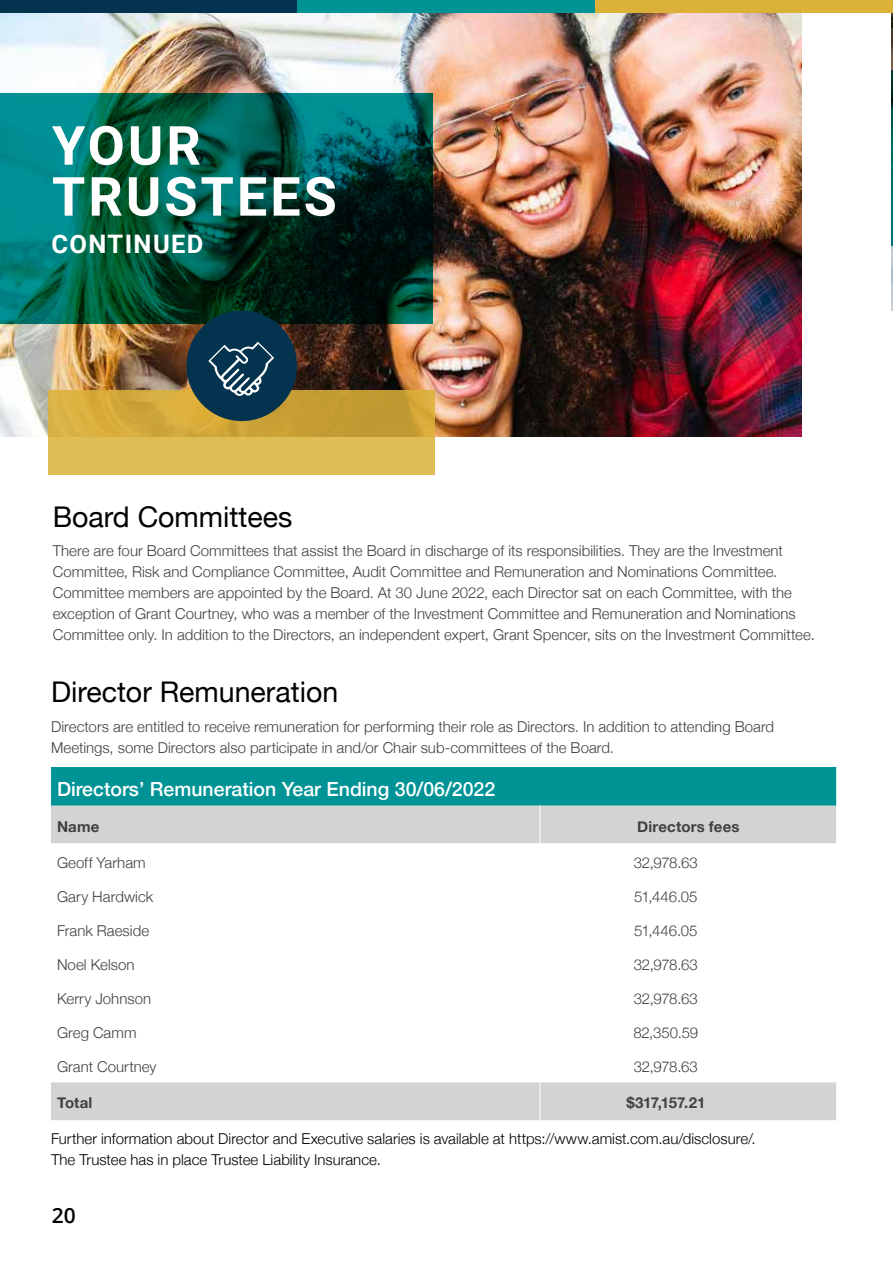
<style>
.page{position:relative;width:893px;height:1263px;background:#fff}
.page>*{position:absolute;margin:0;border:0;box-sizing:border-box;transform-origin:0 0}
.t1{font:700 54px/51px "Roboto";letter-spacing:.055em;color:#fff}
.t2{font:28.5px "Helvetica Neue";color:#000}
.t3{font:700 25.5px "Roboto";letter-spacing:.055em;color:#fff}
.t4{font:600 21px "Open Sans";color:#000}
.t5{font:500 19.5px "Helvetica Neue";color:#fff}
.t6{font:300 15px/21px "Helvetica Neue";color:#414042}
.t7{font:300 15px/21px "Helvetica Neue";color:#000}
.t8{font:700 15px "Helvetica Neue";letter-spacing:.005em;color:#414042}
</style>
<div class="page">
<img style="left:892px;top:13px;width:1px;height:297px">
<div style="left:51px;top:767px;width:786px;height:38px;background:#009396"></div>
<div style="left:51px;top:805px;width:785px;height:315px;background:#d1d3d4"></div>
<svg style="left:51px;top:844px;width:785px;height:237px"></svg>
<hr style="left:836px;top:767px;width:1px;height:38px;background:#fff">
<hr style="left:540px;top:805px;width:1px;height:38px;background:#fff">
<hr style="left:51px;top:843px;width:489px;height:1px;background:#fff">
<hr style="left:540px;top:843px;width:297px;height:1px;background:#fff">
<hr style="left:540px;top:844px;width:1px;height:33px;background:#fff">
<hr style="left:51px;top:877px;width:489px;height:1px;background:#fff">
<hr style="left:540px;top:877px;width:297px;height:1px;background:#fff">
<hr style="left:540px;top:878px;width:1px;height:33px;background:#fff">
<hr style="left:51px;top:911px;width:489px;height:1px;background:#fff">
<hr style="left:540px;top:911px;width:297px;height:1px;background:#fff">
<hr style="left:540px;top:912px;width:1px;height:33px;background:#fff">
<hr style="left:51px;top:945px;width:489px;height:1px;background:#fff">
<hr style="left:540px;top:945px;width:297px;height:1px;background:#fff">
<hr style="left:540px;top:946px;width:1px;height:33px;background:#fff">
<hr style="left:51px;top:979px;width:489px;height:1px;background:#fff">
<hr style="left:540px;top:979px;width:297px;height:1px;background:#fff">
<hr style="left:540px;top:980px;width:1px;height:33px;background:#fff">
<hr style="left:51px;top:1013px;width:489px;height:1px;background:#fff">
<hr style="left:540px;top:1013px;width:297px;height:1px;background:#fff">
<hr style="left:540px;top:1014px;width:1px;height:33px;background:#fff">
<hr style="left:51px;top:1047px;width:489px;height:1px;background:#fff">
<hr style="left:540px;top:1047px;width:297px;height:1px;background:#fff">
<hr style="left:540px;top:1048px;width:1px;height:33px;background:#fff">
<hr style="left:51px;top:1081px;width:489px;height:1px;background:#fff">
<hr style="left:540px;top:1081px;width:297px;height:1px;background:#fff">
<hr style="left:540px;top:1082px;width:1px;height:38px;background:#fff">
<img style="left:0;top:13px;width:802px;height:424px">
<svg style="left:48px;top:390px;width:387px;height:84px;background:#d6af45"></svg>
<svg style="left:0;top:94px;width:433px;height:230px;background:#005146"></svg>
<hr style="left:891px;top:70px;width:2px;height:175px;background:#009396">
<div style="left:186px;top:310px;width:111px;height:111px;background:#03334e;border-radius:50%"></div>
<svg style="left:208px;top:342px;width:66px;height:54px"></svg>
<div style="left:0;top:0;width:298px;height:13px;background:#03334e"></div>
<div style="left:298px;top:0;width:297px;height:13px;background:#009396"></div>
<div style="left:595px;top:0;width:298px;height:13px;background:#dcb138"></div>
<h1 class="t1" style="left:52px;top:118px;width:286px">YOUR<br>TRUSTEES</h1>
<h3 class="t3" style="left:51px;top:226px;width:154px">CONTINUED</h3>
<h2 class="t2" style="left:53px;top:496px;width:241px">Board Committees</h2>
<p class="t6" style="left:53px;top:539px;width:764px">There are four Board Committees that assist the Board in discharge of its responsibilities. They are the Investment Committee, Risk and Compliance Committee, Audit Committee and Remuneration and Nominations Committee.<br>Committee members are appointed by the Board. At 30 June 2022, each Director sat on each Committee, with the exception of Grant Courtney, who was a member of the Investment Committee and Remuneration and Nominations Committee only. In addition to the Directors, an independent expert, Grant Spencer, sits on the Investment Committee.</p>
<h2 class="t2" style="left:51px;top:671px;width:289px">Director Remuneration</h2>
<p class="t6" style="left:51px;top:715px;width:725px">Directors are entitled to receive remuneration for performing their role as Directors. In addition to attending Board<br>Meetings, some Directors also participate in and/or Chair sub-committees of the Board.</p>
<h3 class="t5" style="left:57px;top:773px;width:440px">Directors’ Remuneration Year Ending 30/06/2022</h3>
<p class="t8" style="left:57px;top:815px;width:44px">Name</p>
<p class="t8" style="left:637px;top:815px;width:104px">Directors fees</p>
<p class="t6" style="left:57px;top:851px;width:90px">Geoff Yarham</p>
<p class="t6" style="left:634px;top:851px;width:66px">32,978.63</p>
<p class="t6" style="left:57px;top:885px;width:98px">Gary Hardwick</p>
<p class="t6" style="left:634px;top:885px;width:65px">51,446.05</p>
<p class="t6" style="left:57px;top:919px;width:94px">Frank Raeside</p>
<p class="t6" style="left:634px;top:919px;width:65px">51,446.05</p>
<p class="t6" style="left:57px;top:953px;width:79px">Noel Kelson</p>
<p class="t6" style="left:634px;top:953px;width:66px">32,978.63</p>
<p class="t6" style="left:57px;top:987px;width:96px">Kerry Johnson</p>
<p class="t6" style="left:634px;top:987px;width:66px">32,978.63</p>
<p class="t6" style="left:57px;top:1021px;width:81px">Greg Camm</p>
<p class="t6" style="left:633px;top:1021px;width:66px">82,350.59</p>
<p class="t6" style="left:57px;top:1055px;width:101px">Grant Courtney</p>
<p class="t6" style="left:634px;top:1055px;width:66px">32,978.63</p>
<p class="t8" style="left:57px;top:1091px;width:37px">Total</p>
<p class="t8" style="left:626px;top:1091px;width:81px">$317,157.21</p>
<p class="t7" style="left:51px;top:1127px;width:706px">Further information about Director and Executive salaries is available at https://www.amist.com.au/disclosure/.<br>The Trustee has in place Trustee Liability Insurance.</p>
<h3 class="t4" style="left:52px;top:1201px;width:25px">20</h3>
</div>
